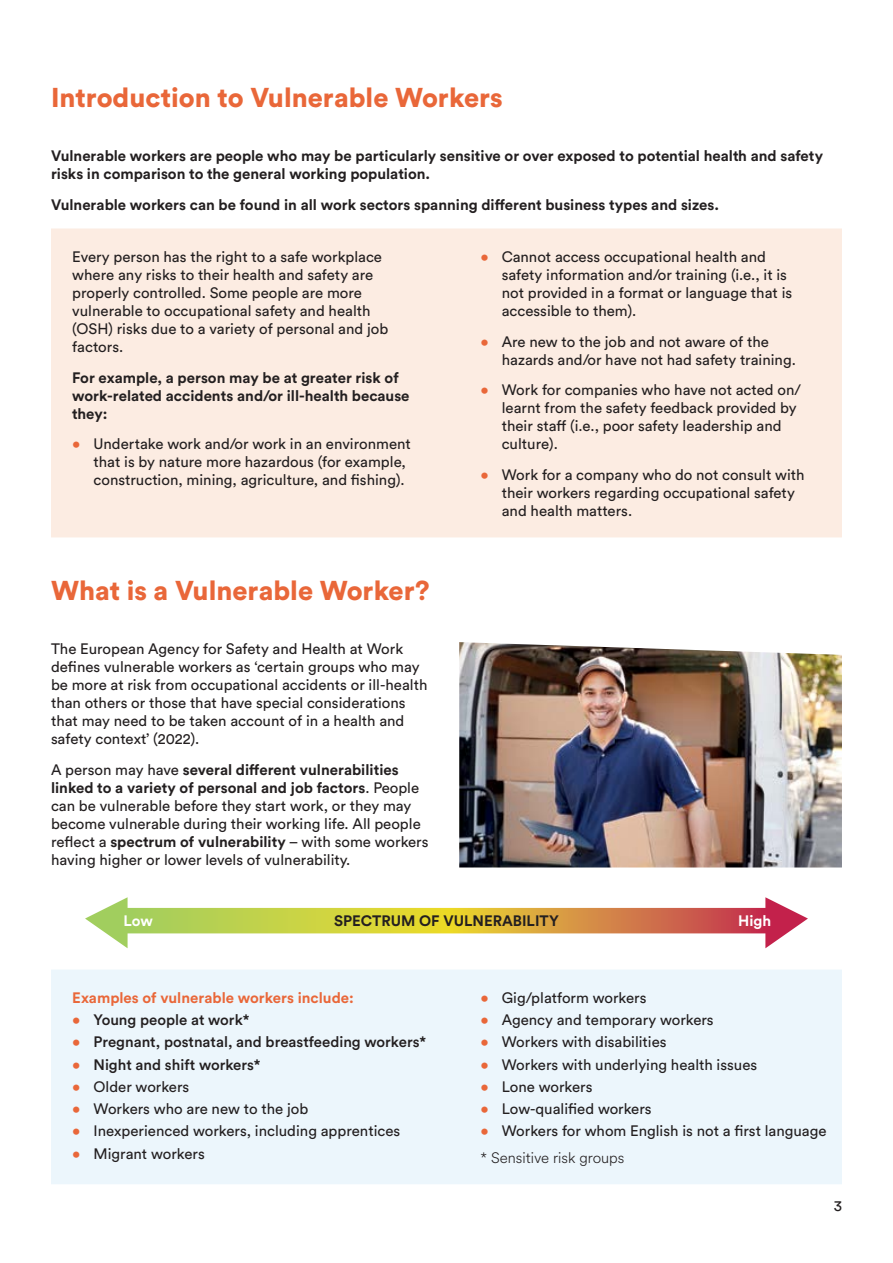
<style>
.page{position:relative;width:893px;height:1263px;background:#fff}
.page>*{position:absolute;margin:0;border:0;box-sizing:border-box;transform-origin:0 0}
.t1{font:900 27px "Circular Std";color:#e96739}
.t2{font:15px/18px "Circular Std";color:#231f20}
.t3{font:700 15px/18px "Circular Std";color:#231f20}
.t4{font:500 15px "Circular Std";color:#231f20}
.t5{font:700 15px "Circular Std";color:#e96739}
.t6{font:300 15px "Circular Spotify Text";color:#231f20}
.t7{font:700 15px "Circular Std";color:#fff}
.s1{color:#e96739}
.s2{font-weight:700}
.s3{font-weight:400;color:#e96739}
</style>
<div class="page">
<div style="left:51px;top:228px;width:791px;height:309px;background:#fcece2"></div>
<img style="left:459px;top:642px;width:383px;height:225px">
<div style="left:51px;top:970px;width:791px;height:214px;background:#ecf6fc"></div>
<svg style="left:85px;top:897px;width:723px;height:51px"></svg>
<h1 class="t1" style="left:51px;top:79px;width:453px">Introduction to Vulnerable Workers</h1>
<p class="t3" style="left:51px;top:146px;width:774px">Vulnerable workers are people who may be particularly sensitive or over exposed to potential health and safety risks in comparison to the general working population.</p>
<p class="t3" style="left:51px;top:195px;width:670px">Vulnerable workers can be found in all work sectors spanning different business types and sizes.</p>
<p class="t2" style="left:72px;top:247px;width:318px">Every person has the right to a safe workplace where any risks to their health and safety are properly controlled. Some people are more vulnerable to occupational safety and health (OSH) risks due to a variety of personal and job factors.</p>
<p class="t3" style="left:72px;top:368px;width:339px">For example, a person may be at greater risk of work-related accidents and/or ill-health because they:</p>
<p class="t2" style="left:94px;top:435px;width:319px;text-indent:-21px"><span class="s1">•</span> Undertake work and/or work in an environment that is by nature more hazardous (for example, construction, mining, agriculture, and fishing).</p>
<p class="t2" style="left:502px;top:247px;width:292px;text-indent:-21px"><span class="s1">•</span> Cannot access occupational health and safety information and/or training (i.e., it is not provided in a format or language that is accessible to them).</p>
<p class="t2" style="left:502px;top:332px;width:296px;text-indent:-21px"><span class="s1">•</span> Are new to the job and not aware of the hazards and/or have not had safety training.</p>
<p class="t2" style="left:502px;top:381px;width:301px;text-indent:-21px"><span class="s1">•</span> Work for companies who have not acted on/ learnt from the safety feedback provided by their staff (i.e., poor safety leadership and culture).</p>
<p class="t2" style="left:502px;top:466px;width:304px;text-indent:-21px"><span class="s1">•</span> Work for a company who do not consult with their workers regarding occupational safety and health matters.</p>
<h1 class="t1" style="left:51px;top:573px;width:380px">What is a Vulnerable Worker?</h1>
<p class="t2" style="left:51px;top:640px;width:378px">The European Agency for Safety and Health at Work defines vulnerable workers as ‘certain groups who may be more at risk from occupational accidents or ill-health than others or those that have special considerations that may need to be taken account of in a health and safety context’ (2022).</p>
<p class="t2" style="left:51px;top:760px;width:379px">A person may have <span class="s2">several different vulnerabilities linked to a variety of personal and job factors</span>. People can be vulnerable before they start work, or they may become vulnerable during their working life. All people reflect a <span class="s2">spectrum of vulnerability</span> – with some workers having higher or lower levels of vulnerability.</p>
<p class="t7" style="left:123px;top:911px;width:31px">Low</p>
<p class="t3" style="left:334px;top:911px;width:226px">SPECTRUM OF VULNERABILITY</p>
<p class="t7" style="left:738px;top:911px;width:35px">High</p>
<p class="t5" style="left:72px;top:988px;width:283px">Examples of vulnerable workers include:</p>
<p class="t4" style="left:72px;top:1010px;width:179px"><span class="s3">•</span> Young people at work*</p>
<p class="t4" style="left:72px;top:1033px;width:355px"><span class="s3">•</span> Pregnant, postnatal, and breastfeeding workers*</p>
<p class="t4" style="left:72px;top:1055px;width:190px"><span class="s3">•</span> Night and shift workers*</p>
<p class="t2" style="left:72px;top:1077px;width:119px"><span class="s1">•</span> Older workers</p>
<p class="t2" style="left:72px;top:1100px;width:237px"><span class="s1">•</span> Workers who are new to the job</p>
<p class="t2" style="left:72px;top:1122px;width:329px"><span class="s1">•</span> Inexperienced workers, including apprentices</p>
<p class="t2" style="left:72px;top:1144px;width:134px"><span class="s1">•</span> Migrant workers</p>
<p class="t2" style="left:480px;top:988px;width:167px"><span class="s1">•</span> Gig/platform workers</p>
<p class="t2" style="left:480px;top:1011px;width:235px"><span class="s1">•</span> Agency and temporary workers</p>
<p class="t2" style="left:480px;top:1033px;width:188px"><span class="s1">•</span> Workers with disabilities</p>
<p class="t2" style="left:480px;top:1055px;width:278px"><span class="s1">•</span> Workers with underlying health issues</p>
<p class="t2" style="left:480px;top:1077px;width:114px"><span class="s1">•</span> Lone workers</p>
<p class="t2" style="left:480px;top:1100px;width:173px"><span class="s1">•</span> Low-qualified workers</p>
<p class="t2" style="left:480px;top:1122px;width:348px"><span class="s1">•</span> Workers for whom English is not a first language</p>
<p class="t6" style="left:480px;top:1147px;width:146px">* Sensitive risk groups</p>
<p class="t2" style="left:834px;top:1197px;width:10px">3</p>
</div>
